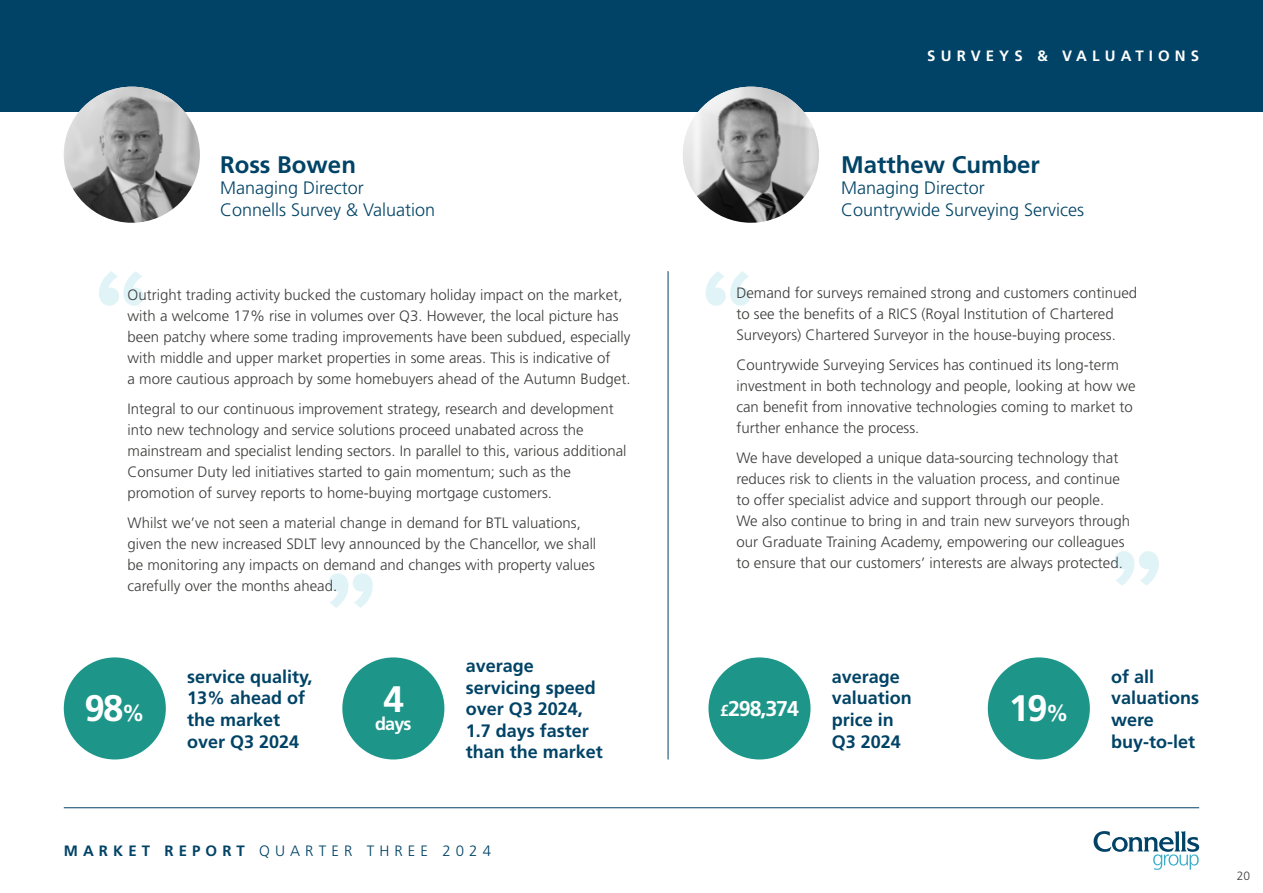
<style>
.page{position:relative;width:1263px;height:893px;background:#fff}
.page>*{position:absolute;margin:0;border:0;box-sizing:border-box;transform-origin:0 0}
.t1{font:700 36.9px "Frutiger LT Std";color:#fff}
.t2{font:700 24px "Frutiger LT Std";color:#004366}
.t3{font:700 21.45px "Frutiger LT Std";letter-spacing:-.05em;color:#fff}
.t4{font:700 18px/21.6px "Frutiger LT Std";color:#004366}
.t5{font:300 18px/21.6px "Frutiger LT Std";color:#004366}
.t6{font:700 18px "Frutiger LT Std";color:#fff}
.t7{font:300 15px/21px "Frutiger LT Std";color:#3c3c3b}
.t8{font:300 15px "Frutiger LT Std";letter-spacing:.34em;color:#004366}
.t9{font:700 15px "Frutiger LT Std";letter-spacing:.34em;color:#fff}
.t10{font:300 12px "Frutiger LT Std";color:#3c3c3b}
.s1{font-size:23.1px}
.s2{font-weight:700}
.s3{font-size:15.9px}
</style>
<div class="page">
<svg style="left:1093px;top:831px;width:106px;height:39px"></svg>
<hr style="left:64px;top:807px;width:1135px;height:1px;background:#004366">
<div style="left:0;top:0;width:1263px;height:112px;background:#004366"></div>
<img style="left:683px;top:87px;width:136px;height:136px;border-radius:68px">
<img style="left:64px;top:87px;width:136px;height:136px;border-radius:68px">
<svg style="left:706px;top:271px;width:44px;height:35px"></svg>
<svg style="left:1114px;top:551px;width:45px;height:35px"></svg>
<svg style="left:99px;top:271px;width:44px;height:35px"></svg>
<svg style="left:328px;top:573px;width:45px;height:35px"></svg>
<hr style="left:668px;top:271px;width:1px;height:488px;background:#004366">
<div style="left:988px;top:657px;width:102px;height:102px;background:#1d9689;border-radius:50%"></div>
<div style="left:64px;top:657px;width:102px;height:102px;background:#1d9689;border-radius:50%"></div>
<div style="left:342px;top:657px;width:102px;height:102px;background:#1d9689;border-radius:50%"></div>
<div style="left:708px;top:657px;width:102px;height:102px;background:#1d9689;border-radius:50%"></div>
<h2 class="t2" style="left:220px;top:150px;width:137px">Ross Bowen</h2>
<p class="t5" style="left:220px;top:178px;width:217px">Managing Director<br>Connells Survey &amp; Valuation</p>
<p class="t7" style="left:128px;top:284px;width:504px">Outright trading activity bucked the customary holiday impact on the market, with a welcome 17% rise in volumes over Q3. However, the local picture has been patchy where some trading improvements have been subdued, especially with middle and upper market properties in some areas. This is indicative of<br>a more cautious approach by some homebuyers ahead of the Autumn Budget.</p>
<p class="t7" style="left:128px;top:398px;width:500px">Integral to our continuous improvement strategy, research and development into new technology and service solutions proceed unabated across the mainstream and specialist lending sectors. In parallel to this, various additional Consumer Duty led initiatives started to gain momentum; such as the promotion of survey reports to home-buying mortgage customers.</p>
<p class="t7" style="left:128px;top:512px;width:470px">Whilst we’ve not seen a material change in demand for BTL valuations, given the new increased SDLT levy announced by the Chancellor, we shall be monitoring any impacts on demand and changes with property values carefully over the months ahead.</p>
<h1 class="t1" style="left:85px;top:687px;width:62px">98<span class="s1">%</span></h1>
<p class="t4" style="left:187px;top:666px;width:127px">service quality,<br>13% ahead of the market over Q3 2024</p>
<h1 class="t1" style="left:383px;top:678px;width:22px">4</h1>
<p class="t6" style="left:375px;top:713px;width:38px">days</p>
<p class="t4" style="left:466px;top:655px;width:139px">average servicing speed over Q3 2024,<br>1.7 days faster than the market</p>
<p class="t8" style="left:64px;top:842px;width:429px"><span class="s2">MARKET REPORT</span> QUARTER THREE 2024</p>
<p class="t9" style="left:927px;top:47px;width:273px">SURVEYS &amp; VALUATIONS</p>
<h2 class="t2" style="left:841px;top:150px;width:200px">Matthew Cumber</h2>
<p class="t5" style="left:841px;top:178px;width:245px">Managing Director<br>Countrywide Surveying Services</p>
<p class="t7" style="left:736px;top:283px;width:402px">Demand for surveys remained strong and customers continued to see the benefits of a RICS (Royal Institution of Chartered<br>Surveyors) Chartered Surveyor in the house-buying process.</p>
<p class="t7" style="left:736px;top:355px;width:401px">Countrywide Surveying Services has continued its long-term investment in both technology and people, looking at how we can benefit from innovative technologies coming to market to further enhance the process.</p>
<p class="t7" style="left:736px;top:448px;width:395px">We have developed a unique data-sourcing technology that reduces risk to clients in the valuation process, and continue to offer specialist advice and support through our people.<br>We also continue to bring in and train new surveyors through our Graduate Training Academy, empowering our colleagues to ensure that our customers’ interests are always protected.</p>
<h3 class="t3" style="left:720px;top:696px;width:80px"><span class="s3">£</span>298,374</h3>
<p class="t4" style="left:832px;top:666px;width:82px">average valuation price in<br>Q3 2024</p>
<h1 class="t1" style="left:1009px;top:687px;width:62px">19<span class="s1">%</span></h1>
<p class="t4" style="left:1111px;top:666px;width:90px">of all valuations were buy-to-let</p>
<p class="t10" style="left:1237px;top:869px;width:15px">20</p>
</div>
